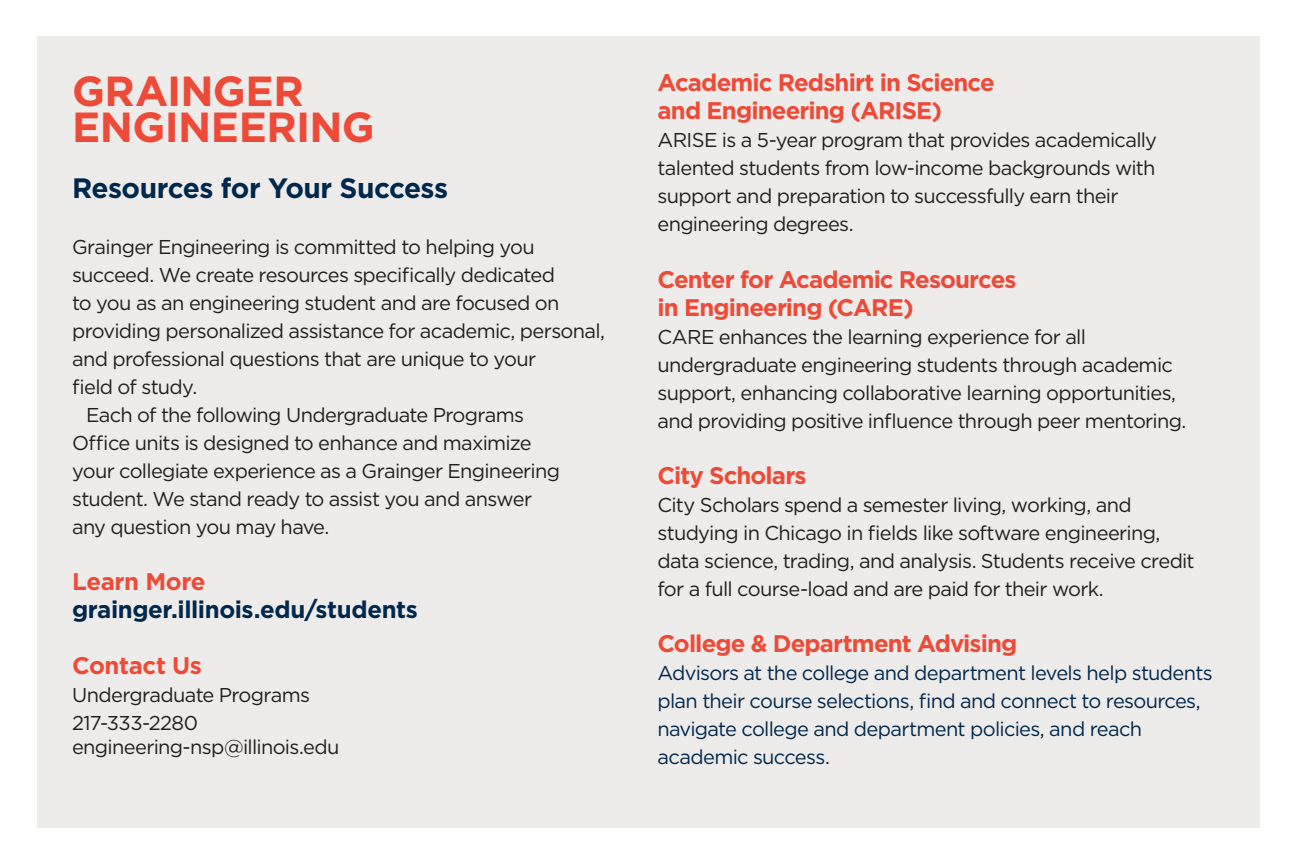
<style>
.page{position:relative;width:1297px;height:863px;background:#fff}
.page>*{position:absolute;margin:0;border:0;box-sizing:border-box;transform-origin:0 0}
.t1{font:700 42px "Gotham";letter-spacing:-.01em;color:#ed4b38}
.t2{font:700 28px "Gotham";letter-spacing:-.02em;color:#00284c}
.t3{font:700 24px "Gotham";letter-spacing:-.035em;color:#ed4b38}
.t4{font:700 24px "Gotham";letter-spacing:-.015em;color:#00284c}
.t5{font:700 24px "Gotham";letter-spacing:-.015em;color:#ed4b38}
.t6{font:20px/28px "Gotham";letter-spacing:-.035em;color:#231f20}
.t7{font:20px/28px "Gotham";letter-spacing:-.035em;color:#00284c}
</style>
<div class="page">
<div style="left:37px;top:37px;width:1222px;height:790px;background:#eeebeb"></div>
<p class="t1" style="left:72px;top:63px;width:233px">GRAINGER</p>
<p class="t1" style="left:72px;top:99px;width:304px">ENGINEERING</p>
<p class="t2" style="left:72px;top:169px;width:377px">Resources for Your Success</p>
<p class="t6" style="left:72px;top:232px;width:464px">Grainger Engineering is committed to helping you</p>
<p class="t6" style="left:72px;top:260px;width:484px">succeed. We create resources specifically dedicated</p>
<p class="t6" style="left:72px;top:288px;width:534px">to you as an engineering student and are focused on providing personalized assistance for academic, personal, and professional questions that are unique to your</p>
<p class="t6" style="left:72px;top:372px;width:127px">field of study.</p>
<p class="t6" style="left:86px;top:400px;width:439px">Each of the following Undergraduate Programs</p>
<p class="t6" style="left:72px;top:428px;width:461px">Office units is designed to enhance and maximize</p>
<p class="t6" style="left:72px;top:456px;width:489px">your collegiate experience as a Grainger Engineering</p>
<p class="t6" style="left:72px;top:484px;width:461px">student. We stand ready to assist you and answer</p>
<p class="t6" style="left:72px;top:512px;width:259px">any question you may have.</p>
<p class="t3" style="left:72px;top:565px;width:135px">Learn More</p>
<p class="t4" style="left:72px;top:593px;width:347px">grainger.illinois.edu/students</p>
<p class="t5" style="left:72px;top:649px;width:131px">Contact Us</p>
<p class="t6" style="left:72px;top:680px;width:239px">Undergraduate Programs</p>
<p class="t6" style="left:72px;top:708px;width:128px">217-333-2280</p>
<p class="t6" style="left:72px;top:732px;width:269px">engineering-nsp@illinois.edu</p>
<p class="t3" style="left:657px;top:67px;width:339px">Academic Redshirt in Science</p>
<p class="t3" style="left:657px;top:95px;width:286px">and Engineering (ARISE)</p>
<p class="t6" style="left:657px;top:126px;width:501px">ARISE is a 5-year program that provides academically talented students from low-income backgrounds with support and preparation to successfully earn their engineering degrees.</p>
<p class="t3" style="left:657px;top:263px;width:360px">Center for Academic Resources</p>
<p class="t3" style="left:657px;top:291px;width:258px">in Engineering (CARE)</p>
<p class="t6" style="left:657px;top:322px;width:520px">CARE enhances the learning experience for all undergraduate engineering students through academic support, enhancing collaborative learning opportunities,</p>
<p class="t6" style="left:657px;top:406px;width:530px">and providing positive influence through peer mentoring.</p>
<p class="t3" style="left:657px;top:459px;width:150px">City Scholars</p>
<p class="t6" style="left:657px;top:490px;width:475px">City Scholars spend a semester living, working, and</p>
<p class="t6" style="left:657px;top:518px;width:504px">studying in Chicago in fields like software engineering,</p>
<p class="t6" style="left:657px;top:546px;width:538px">data science, trading, and analysis. Students receive credit</p>
<p class="t6" style="left:657px;top:574px;width:447px">for a full course-load and are paid for their work.</p>
<p class="t3" style="left:657px;top:627px;width:361px">College &amp; Department Advising</p>
<p class="t7" style="left:657px;top:658px;width:557px">Advisors at the college and department levels help students plan their course selections, find and connect to resources, navigate college and department policies, and reach academic success.</p>
</div>
